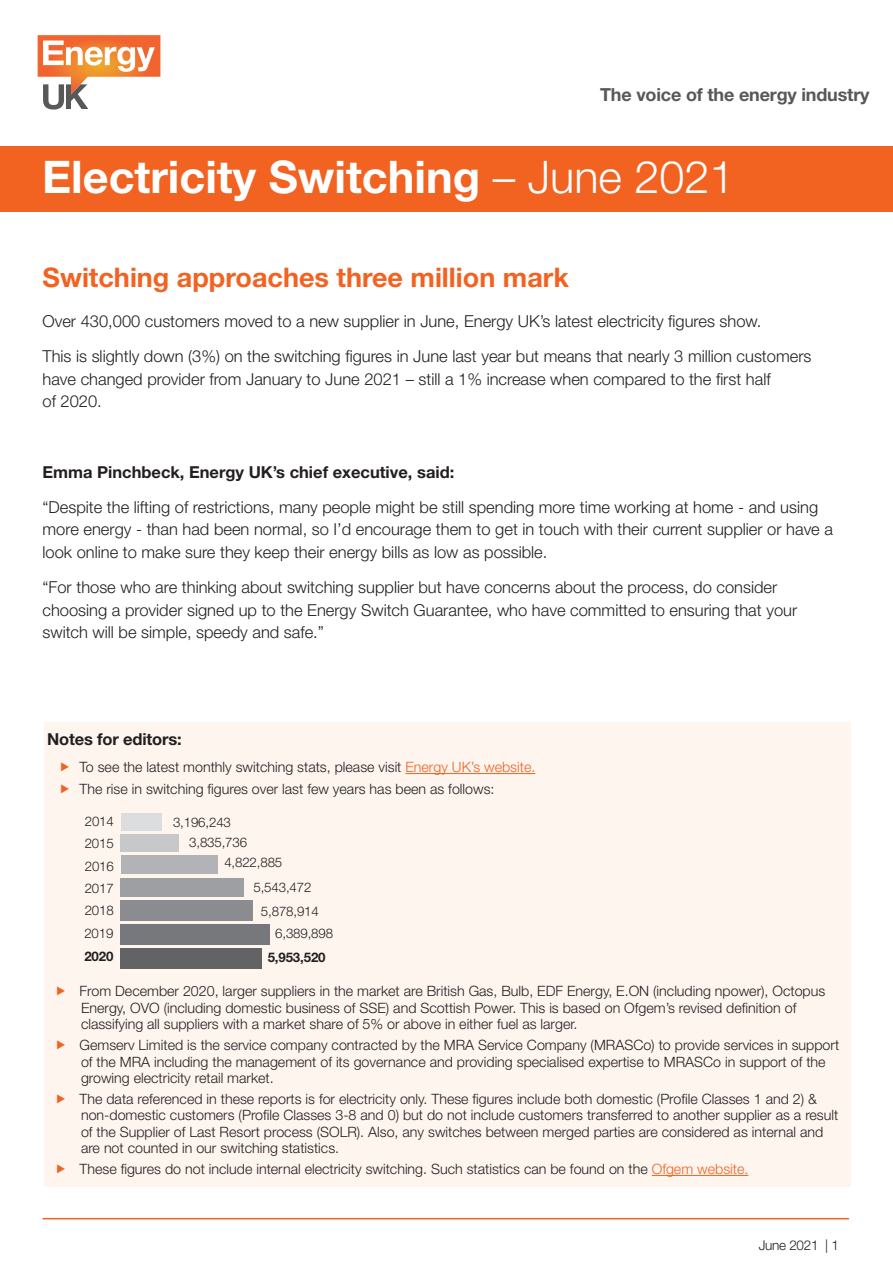
<style>
.page{position:relative;width:893px;height:1263px;background:#fff}
.page>*{position:absolute;margin:0;border:0;box-sizing:border-box;transform-origin:0 0}
.t1{font:700 45px "Helvetica Neue LT Std";color:#fff}
.Paragraph_Style_1{font:700 27px "Helvetica Neue LT Std";color:#f26221}
.t2{font:700 18px "Helvetica Neue LT Std";letter-spacing:-.01em;color:#57585a}
.Paragraph_Style_1-2{font:300 16.5px/22.5px "Helvetica Neue LT Std";color:#231f20}
.Paragraph_Style_1-3{font:700 16.5px "Helvetica Neue LT Std";color:#231f20}
.Notes_for_Editors{font:700 16.5px "Helvetica Neue LT Std";letter-spacing:-.01em;color:#231f20}
.t3{font:300 14.25px/16.5px "Helvetica Neue LT Std";color:#231f20}
.t4{font:300 13.5px "Helvetica Neue LT Std";letter-spacing:-.02em;color:#231f20}
.t5{font:300 13.2px "Helvetica Neue LT Std";letter-spacing:-.01em;color:#231f20}
.t6{font:700 13.2px "Helvetica Neue LT Std";letter-spacing:-.01em;color:#231f20}
.s1{font-weight:300}
.s2{color:#f26221}
</style>
<div class="page">
<div style="left:0;top:146px;width:893px;height:66px;background:#f26221"></div>
<svg style="left:38px;top:35px;width:122px;height:75px"></svg>
<hr style="left:43px;top:1218px;width:806px;height:1px;background:#f26221">
<div style="left:44px;top:722px;width:806px;height:464px;background:#fef5ef"></div>
<hr style="left:405px;top:773px;width:130px;height:1px;background:#f26221">
<hr style="left:652px;top:1175px;width:96px;height:1px;background:#f26221">
<div style="left:121px;top:855px;width:96px;height:19px;background:#b2b3b7"></div>
<div style="left:121px;top:834px;width:58px;height:17px;background:#c7c8ca"></div>
<div style="left:121px;top:813px;width:40px;height:18px;background:#dcdddf"></div>
<div style="left:121px;top:877px;width:123px;height:19px;background:#9d9fa2"></div>
<div style="left:121px;top:900px;width:132px;height:20px;background:#8a8c8f"></div>
<div style="left:120px;top:924px;width:150px;height:20px;background:#76787b"></div>
<div style="left:120px;top:948px;width:142px;height:21px;background:#636366"></div>
<p class="t2" style="left:600px;top:84px;width:271px">The voice of the energy industry</p>
<p class="t1" style="left:42px;top:149px;width:694px">Electricity Switching <span class="s1">– June 2021</span></p>
<p class="Paragraph_Style_1" style="left:43px;top:261px;width:528px">Switching approaches three million mark</p>
<p class="Paragraph_Style_1-2" style="left:43px;top:309px;width:720px">Over 430,000 customers moved to a new supplier in June, Energy UK’s latest electricity figures show.</p>
<p class="Paragraph_Style_1-2" style="left:43px;top:345px;width:770px">This is slightly down (3%) on the switching figures in June last year but means that nearly 3 million customers have changed provider from January to June 2021 – still a 1% increase when compared to the first half<br>of 2020.</p>
<p class="Paragraph_Style_1-3" style="left:43px;top:461px;width:413px">Emma Pinchbeck, Energy UK’s chief executive, said:</p>
<p class="Paragraph_Style_1-2" style="left:43px;top:495px;width:792px">“Despite the lifting of restrictions, many people might be still spending more time working at home - and using more energy - than had been normal, so I’d encourage them to get in touch with their current supplier or have a look online to make sure they keep their energy bills as low as possible.</p>
<p class="Paragraph_Style_1-2" style="left:43px;top:576px;width:756px">“For those who are thinking about switching supplier but have concerns about the process, do consider choosing a provider signed up to the Energy Switch Guarantee, who have committed to ensuring that your switch will be simple, speedy and safe.”</p>
<p class="Notes_for_Editors" style="left:47px;top:729px;width:136px">Notes for editors:</p>
<p class="t3" style="left:80px;top:758px;width:457px">To see the latest monthly switching stats, please visit <span class="s2">Energy UK’s website.</span></p>
<p class="t3" style="left:80px;top:780px;width:416px">The rise in switching figures over last few years has been as follows:</p>
<p class="t5" style="left:85px;top:813px;width:31px">2014</p>
<p class="t5" style="left:85px;top:835px;width:31px">2015</p>
<p class="t5" style="left:85px;top:858px;width:31px">2016</p>
<p class="t5" style="left:224px;top:855px;width:59px">4,822,885</p>
<p class="t5" style="left:173px;top:814px;width:59px">3,196,243</p>
<p class="t5" style="left:189px;top:834px;width:59px">3,835,736</p>
<p class="t5" style="left:85px;top:880px;width:31px">2017</p>
<p class="t5" style="left:253px;top:879px;width:59px">5,543,472</p>
<p class="t5" style="left:85px;top:902px;width:31px">2018</p>
<p class="t5" style="left:261px;top:903px;width:59px">5,878,914</p>
<p class="t5" style="left:275px;top:925px;width:59px">6,389,898</p>
<p class="t6" style="left:268px;top:949px;width:59px">5,953,520</p>
<p class="t5" style="left:84px;top:925px;width:31px">2019</p>
<p class="t6" style="left:84px;top:948px;width:31px">2020</p>
<p class="t3" style="left:80px;top:982px;width:747px">From December 2020, larger suppliers in the market are British Gas, Bulb, EDF Energy, E.ON (including npower), Octopus<br>Energy, OVO (including domestic business of SSE) and Scottish Power. This is based on Ofgem’s revised definition of classifying all suppliers with a market share of 5% or above in either fuel as larger.</p>
<p class="t3" style="left:80px;top:1036px;width:761px">Gemserv Limited is the service company contracted by the MRA Service Company (MRASCo) to provide services in support of the MRA including the management of its governance and providing specialised expertise to MRASCo in support of the growing electricity retail market.</p>
<p class="t3" style="left:80px;top:1090px;width:760px">The data referenced in these reports is for electricity only. These figures include both domestic (Profile Classes 1 and 2) &amp; non-domestic customers (Profile Classes 3-8 and 0) but do not include customers transferred to another supplier as a result of the Supplier of Last Resort process (SOLR). Also, any switches between merged parties are considered as internal and are not counted in our switching statistics.</p>
<p class="t3" style="left:80px;top:1160px;width:670px">These figures do not include internal electricity switching. Such statistics can be found on the <span class="s2">Ofgem website.</span></p>
<p class="t4" style="left:759px;top:1237px;width:82px">June 2021 | 1</p>
</div>
